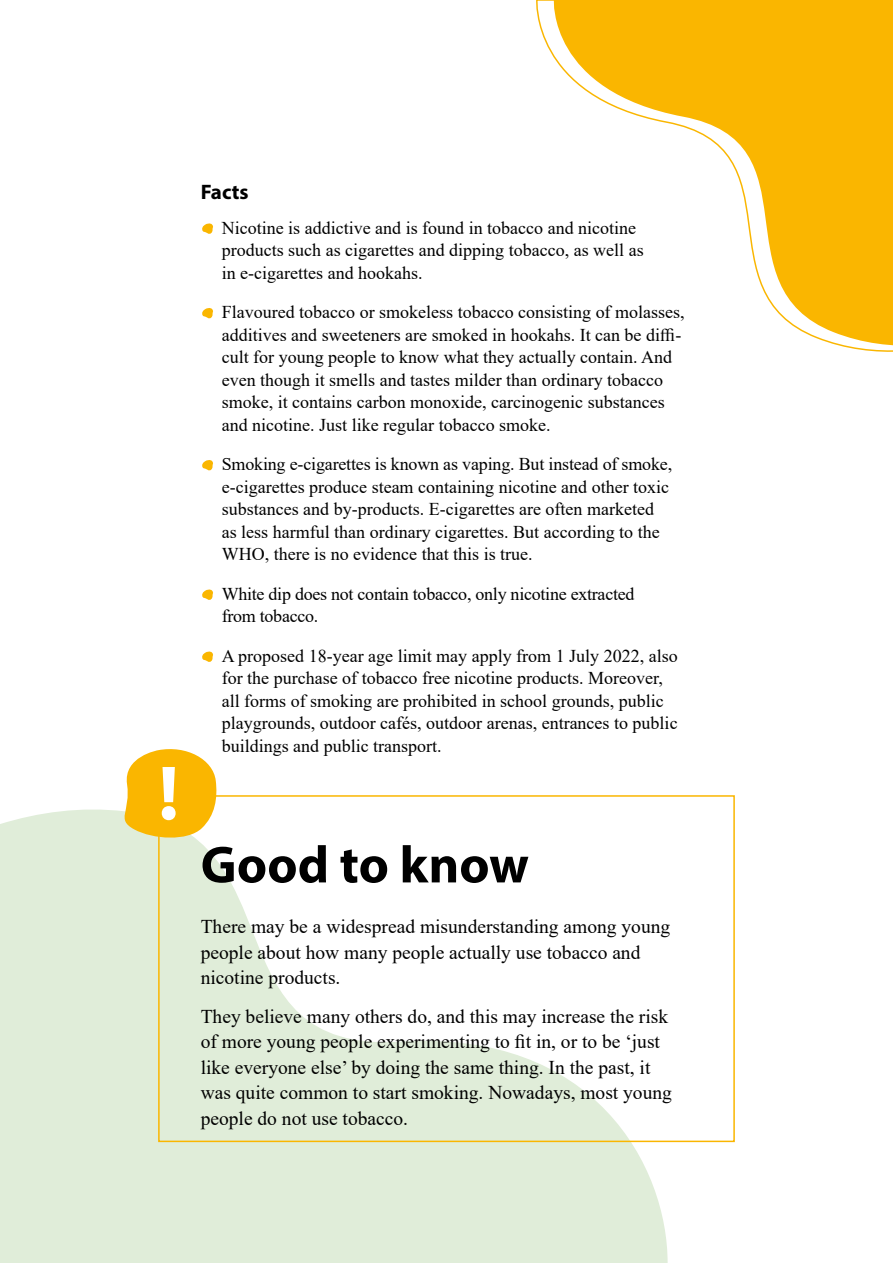
<style>
.page{position:relative;width:893px;height:1263px;background:#fff}
.page>*{position:absolute;margin:0;border:0;box-sizing:border-box;transform-origin:0 0}
.t1{font:700 77.7px "Myriad Pro";color:#fff}
.Rubrik_H1{font:700 52.5px "Myriad Pro";letter-spacing:.005em;color:#000}
.Rubrik_H2{font:700 21px "Myriad Pro";color:#000}
.Brödtext{font:19.5px/25.5px "Times New Roman";color:#000}
.t2{font:18px/22.5px "Times New Roman";color:#000}
</style>
<div class="page">
<svg style="left:0;top:809px;width:668px;height:454px;fill:#e0edd9"></svg>
<svg style="left:536px;top:0;width:357px;height:352px"></svg>
<div style="left:158px;top:795px;width:577px;height:347px;border:2px solid #fab600"></div>
<svg style="left:202px;top:223px;width:11px;height:11px"></svg>
<svg style="left:202px;top:308px;width:11px;height:11px"></svg>
<svg style="left:202px;top:460px;width:11px;height:11px"></svg>
<svg style="left:202px;top:589px;width:11px;height:11px"></svg>
<svg style="left:202px;top:651px;width:11px;height:11px"></svg>
<svg style="left:115px;top:749px;width:103px;height:92px"></svg>
<h1 class="t1" style="left:158px;top:742px;width:22px">!</h1>
<h2 class="Rubrik_H2" style="left:201px;top:178px;width:49px">Facts</h2>
<p class="t2" style="left:222px;top:216px;width:423px">Nicotine is addictive and is found in tobacco and nicotine products such as cigarettes and dipping tobacco, as well as in e-cigarettes and hookahs.</p>
<p class="t2" style="left:222px;top:301px;width:464px">Flavoured tobacco or smokeless tobacco consisting of molasses, additives and sweeteners are smoked in hookahs. It can be diffi&shy;cult for young people to know what they actually contain. And even though it smells and tastes milder than ordinary tobacco smoke, it contains carbon monoxide, carcinogenic substances and nicotine. Just like regular tobacco smoke.</p>
<p class="t2" style="left:222px;top:453px;width:452px">Smoking e-cigarettes is known as vaping. But instead of smoke, e-cigarettes produce steam containing nicotine and other toxic substances and by-products. E-cigarettes are often marketed as less harmful than ordinary cigarettes. But according to the WHO, there is no evidence that this is true.</p>
<p class="t2" style="left:222px;top:582px;width:414px">White dip does not contain tobacco, only nicotine extracted from tobacco.</p>
<p class="t2" style="left:222px;top:644px;width:457px">A proposed 18-year age limit may apply from 1 July 2022, also for the purchase of tobacco free nicotine products. Moreover, all forms of smoking are prohibited in school grounds, public playgrounds, outdoor cafés, outdoor arenas, entrances to public buildings and public transport.</p>
<h1 class="Rubrik_H1" style="left:201px;top:830px;width:330px">Good to know</h1>
<p class="Brödtext" style="left:201px;top:913px;width:471px">There may be a widespread misunderstanding among young people about how many people actually use tobacco and nicotine products.</p>
<p class="Brödtext" style="left:201px;top:1003px;width:473px">They believe many others do, and this may increase the risk of more young people experimenting to fit in, or to be ‘just like everyone else’ by doing the same thing. In the past, it was quite common to start smoking. Nowadays, most young people do not use tobacco.</p>
</div>
